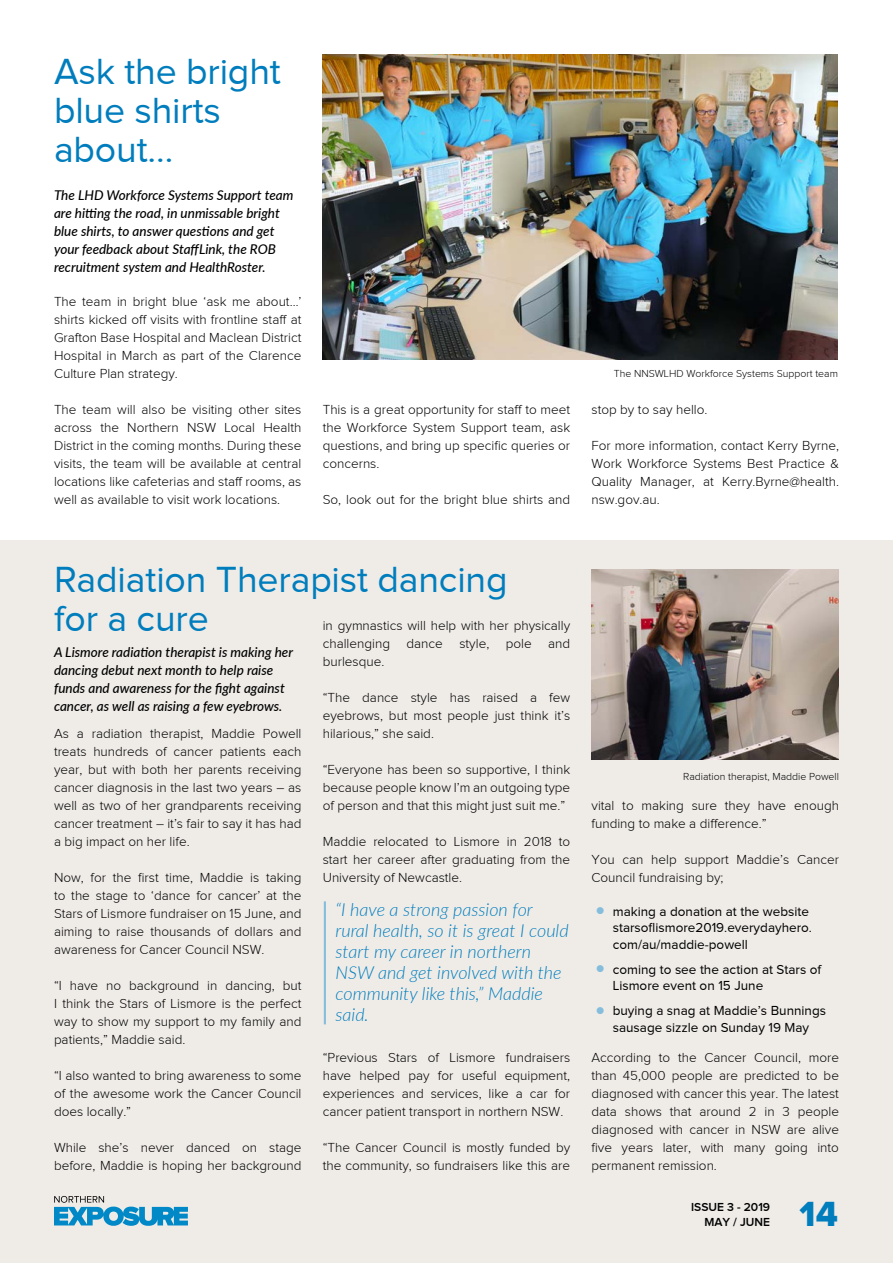
<style>
.page{position:relative;width:893px;height:1263px;background:#fff}
.page>*{position:absolute;margin:0;border:0;box-sizing:border-box;transform-origin:0 0}
.t1{font:37.5px/39px "Proxima Nova";letter-spacing:-.005em;color:#007dbd}
.t2{font:36px "Proxima Nova Extrabld";color:#007dbd}
.t3{font:italic 300 18px/21px "Lato";color:#007dbd}
.t4{font:300 13.5px/18px "Proxima Nova";color:#000;text-align:justify}
.t5{font:italic 500 13.5px/18px "Lato";color:#000}
.t6{font:13.5px/16.5px "Proxima Nova";color:#000}
.t7{font:600 12px/14.4px "Proxima Nova";color:#000;text-align:right}
.t8{font:300 10.5px "Proxima Nova";color:#000}
</style>
<div class="page">
<div style="left:0;top:540px;width:893px;height:723px;background:#efece8"></div>
<img style="left:323px;top:54px;width:515px;height:306px">
<img style="left:591px;top:570px;width:248px;height:190px">
<hr style="left:324px;top:901px;width:2px;height:123px;background:#85bddd">
<svg style="left:54px;top:1196px;width:134px;height:30px"></svg>
<h1 class="t1" style="left:54px;top:51px;width:228px">Ask the bright blue shirts about…</h1>
<p class="t5" style="left:54px;top:186px;width:241px">The LHD Workforce Systems Support team are hitting the road, in unmissable bright blue shirts, to answer questions and get your feedback about StaffLink, the ROB recruitment system and HealthRoster.</p>
<p class="t4" style="left:54px;top:292px;width:249px">The team in bright blue ‘ask me about…’ shirts kicked off visits with frontline staff at Grafton Base Hospital and Maclean District Hospital in March as part of the Clarence Culture Plan strategy.</p>
<p class="t4" style="left:54px;top:400px;width:249px">The team will also be visiting other sites across the Northern NSW Local Health District in the coming months. During these visits, the team will be available at central locations like cafeterias and staff rooms, as well as available to visit work locations.</p>
<p class="t4" style="left:323px;top:400px;width:249px">This is a great opportunity for staff to meet the Workforce System Support team, ask questions, and bring up specific queries or concerns.</p>
<p class="t4" style="left:323px;top:490px;width:249px">So, look out for the bright blue shirts and</p>
<p class="t8" style="left:614px;top:368px;width:226px">The NNSWLHD Workforce Systems Support team</p>
<p class="t4" style="left:591px;top:400px;width:117px">stop by to say hello.</p>
<p class="t4" style="left:591px;top:436px;width:249px">For more information, contact Kerry Byrne, Work Workforce Systems Best Practice &amp; Quality Manager, at Kerry.Byrne@health. nsw.gov.au.</p>
<h1 class="t1" style="left:54px;top:560px;width:455px">Radiation Therapist dancing for a cure</h1>
<p class="t5" style="left:54px;top:643px;width:240px">A Lismore radiation therapist is making her dancing debut next month to help raise funds and awareness for the fight against cancer, as well as raising a few eyebrows.</p>
<p class="t4" style="left:54px;top:724px;width:249px">As a radiation therapist, Maddie Powell treats hundreds of cancer patients each year, but with both her parents receiving cancer diagnosis in the last two years – as well as two of her grandparents receiving cancer treatment – it’s fair to say it has had a big impact on her life.</p>
<p class="t4" style="left:54px;top:868px;width:249px">Now, for the first time, Maddie is taking to the stage to ‘dance for cancer’ at the Stars of Lismore fundraiser on 15 June, and aiming to raise thousands of dollars and awareness for Cancer Council NSW.</p>
<p class="t4" style="left:54px;top:976px;width:249px">“I have no background in dancing, but I think the Stars of Lismore is the perfect way to show my support to my family and patients,” Maddie said.</p>
<p class="t4" style="left:54px;top:1066px;width:249px">“I also wanted to bring awareness to some of the awesome work the Cancer Council does locally.”</p>
<p class="t4" style="left:54px;top:1138px;width:249px">While she’s never danced on stage before, Maddie is hoping her background</p>
<p class="t4" style="left:323px;top:616px;width:249px">in gymnastics will help with her physically challenging dance style, pole and burlesque.</p>
<p class="t4" style="left:323px;top:688px;width:249px">“The dance style has raised a few eyebrows, but most people just think it’s hilarious,” she said.</p>
<p class="t4" style="left:323px;top:760px;width:249px">“Everyone has been so supportive, I think because people know I’m an outgoing type of person and that this might just suit me.”</p>
<p class="t4" style="left:323px;top:832px;width:249px">Maddie relocated to Lismore in 2018 to start her career after graduating from the University of Newcastle.</p>
<h3 class="t3" style="left:335px;top:898px;width:235px">“I have a strong passion for rural health, so it is great I could start my career in northern<br>NSW and get involved with the community like this,” Maddie said.</h3>
<p class="t4" style="left:323px;top:1048px;width:249px">“Previous Stars of Lismore fundraisers have helped pay for useful equipment, experiences and services, like a car for cancer patient transport in northern NSW.</p>
<p class="t4" style="left:323px;top:1138px;width:249px">“The Cancer Council is mostly funded by the community, so fundraisers like this are</p>
<p class="t8" style="left:683px;top:771px;width:157px">Radiation therapist, Maddie Powell</p>
<p class="t4" style="left:591px;top:796px;width:249px">vital to making sure they have enough funding to make a difference.”</p>
<p class="t4" style="left:591px;top:850px;width:249px">You can help support Maddie’s Cancer<br>Council fundraising by;</p>
<p class="t6" style="left:613px;top:903px;width:201px">making a donation at the website starsoflismore2019.everydayhero. com/au/maddie-powell</p>
<p class="t6" style="left:613px;top:961px;width:210px">coming to see the action at Stars of<br>Lismore event on 15 June</p>
<p class="t6" style="left:613px;top:1002px;width:215px">buying a snag at Maddie’s Bunnings sausage sizzle on Sunday 19 May</p>
<p class="t4" style="left:591px;top:1048px;width:249px">According to the Cancer Council, more than 45,000 people are predicted to be diagnosed with cancer this year. The latest data shows that around 2 in 3 people diagnosed with cancer in NSW are alive five years later, with many going into permanent remission.</p>
<p class="t7" style="left:691px;top:1200px;width:81px">ISSUE 3 - 2019<br>MAY / JUNE</p>
<h2 class="t2" style="left:800px;top:1193px;width:40px">14</h2>
</div>
